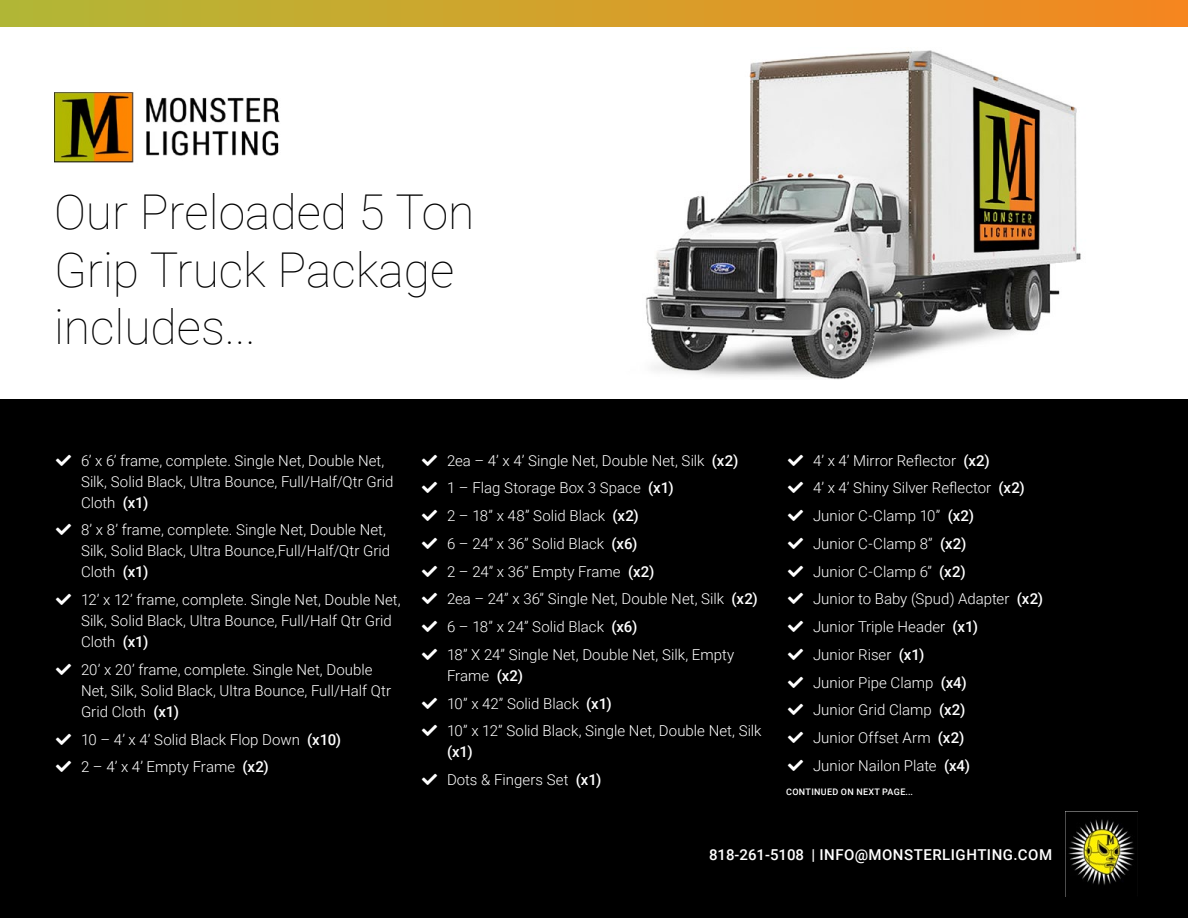
<style>
.page{position:relative;width:1188px;height:918px;background:#fff}
.page>*{position:absolute;margin:0;border:0;box-sizing:border-box;transform-origin:0 0}
.t1{font:100 48px/57.6px "Roboto";color:#000}
.t2{font:300 15px/27.8px "Roboto";color:#fff}
.t3{font:500 15px "Roboto";letter-spacing:.035em;color:#fff}
.t4{font:500 9px "Roboto";letter-spacing:.035em;color:#fff}
.s1{font-weight:500}
</style>
<div class="page">
<img style="left:646px;top:50px;width:435px;height:329px">
<div style="left:0;top:399px;width:1188px;height:519px;background:#000"></div>
<div style="left:0;top:0;width:1188px;height:27px;background:linear-gradient(to right,#b2b836,#f6871f)"></div>
<img style="left:1068px;top:819px;width:67px;height:66px">
<img style="left:54px;top:92px;width:226px;height:71px">
<h1 class="t1" style="left:54px;top:181px;width:422px">Our Preloaded 5 Ton<br>Grip Truck Package includes...</h1>
<p class="t2" style="left:81px;top:449px;width:314px;line-height:21px">6’ x 6’ frame, complete. Single Net, Double Net,<br>Silk, Solid Black, Ultra Bounce, Full/Half/Qtr Grid<br>Cloth <span class="s1">(x1)</span></p>
<p class="t2" style="left:81px;top:519px;width:311px;line-height:21px">8’ x 8’ frame, complete. Single Net, Double Net,<br>Silk, Solid Black, Ultra Bounce,Full/Half/Qtr Grid<br>Cloth <span class="s1">(x1)</span></p>
<p class="t2" style="left:81px;top:589px;width:321px;line-height:21px">12’ x 12’ frame, complete. Single Net, Double Net,<br>Silk, Solid Black, Ultra Bounce, Full/Half Qtr Grid<br>Cloth <span class="s1">(x1)</span></p>
<p class="t2" style="left:81px;top:659px;width:312px;line-height:21px">20’ x 20’ frame, complete. Single Net, Double<br>Net, Silk, Solid Black, Ultra Bounce, Full/Half Qtr<br>Grid Cloth <span class="s1">(x1)</span></p>
<p class="t2" style="left:81px;top:725px;width:262px">10 – 4’ x 4’ Solid Black Flop Down <span class="s1">(x10)<br></span>2 – 4’ x 4’ Empty Frame <span class="s1">(x2)</span></p>
<p class="t2" style="left:447px;top:446px;width:312px">2ea – 4’ x 4’ Single Net, Double Net, Silk <span class="s1">(x2)<br></span>1 – Flag Storage Box 3 Space <span class="s1">(x1)<br></span>2 – 18” x 48” Solid Black <span class="s1">(x2)<br></span>6 – 24” x 36” Solid Black <span class="s1">(x6)<br></span>2 – 24” x 36” Empty Frame <span class="s1">(x2)<br></span>2ea – 24” x 36” Single Net, Double Net, Silk <span class="s1">(x2)<br></span>6 – 18” x 24” Solid Black <span class="s1">(x6)<br></span>18” X 24” Single Net, Double Net, Silk, Empty</p>
<p class="t2" style="left:447px;top:661px;width:316px">Frame <span class="s1">(x2)<br></span>10” x 42” Solid Black <span class="s1">(x1)<br></span>10” x 12” Solid Black, Single Net, Double Net, Silk</p>
<p class="t2" style="left:447px;top:738px;width:156px"><span class="s1">(x1)<br></span>Dots &amp; Fingers Set <span class="s1">(x1)</span></p>
<p class="t2" style="left:813px;top:446px;width:232px">4’ x 4’ Mirror Reflector <span class="s1">(x2)<br></span>4’ x 4’ Shiny Silver Reflector <span class="s1">(x2)<br></span>Junior C-Clamp 10” <span class="s1">(x2)<br></span>Junior C-Clamp 8” <span class="s1">(x2)<br></span>Junior C-Clamp 6” <span class="s1">(x2)<br></span>Junior to Baby (Spud) Adapter <span class="s1">(x2)<br></span>Junior Triple Header <span class="s1">(x1)<br></span>Junior Riser <span class="s1">(x1)<br></span>Junior Pipe Clamp <span class="s1">(x4)<br></span>Junior Grid Clamp <span class="s1">(x2)<br></span>Junior Offset Arm <span class="s1">(x2)<br></span>Junior Nailon Plate <span class="s1">(x4)</span></p>
<p class="t4" style="left:786px;top:785px;width:128px">CONTINUED ON NEXT PAGE...</p>
<p class="t3" style="left:709px;top:844px;width:345px">818-261-5108 | INFO@MONSTERLIGHTING.COM</p>
</div>
